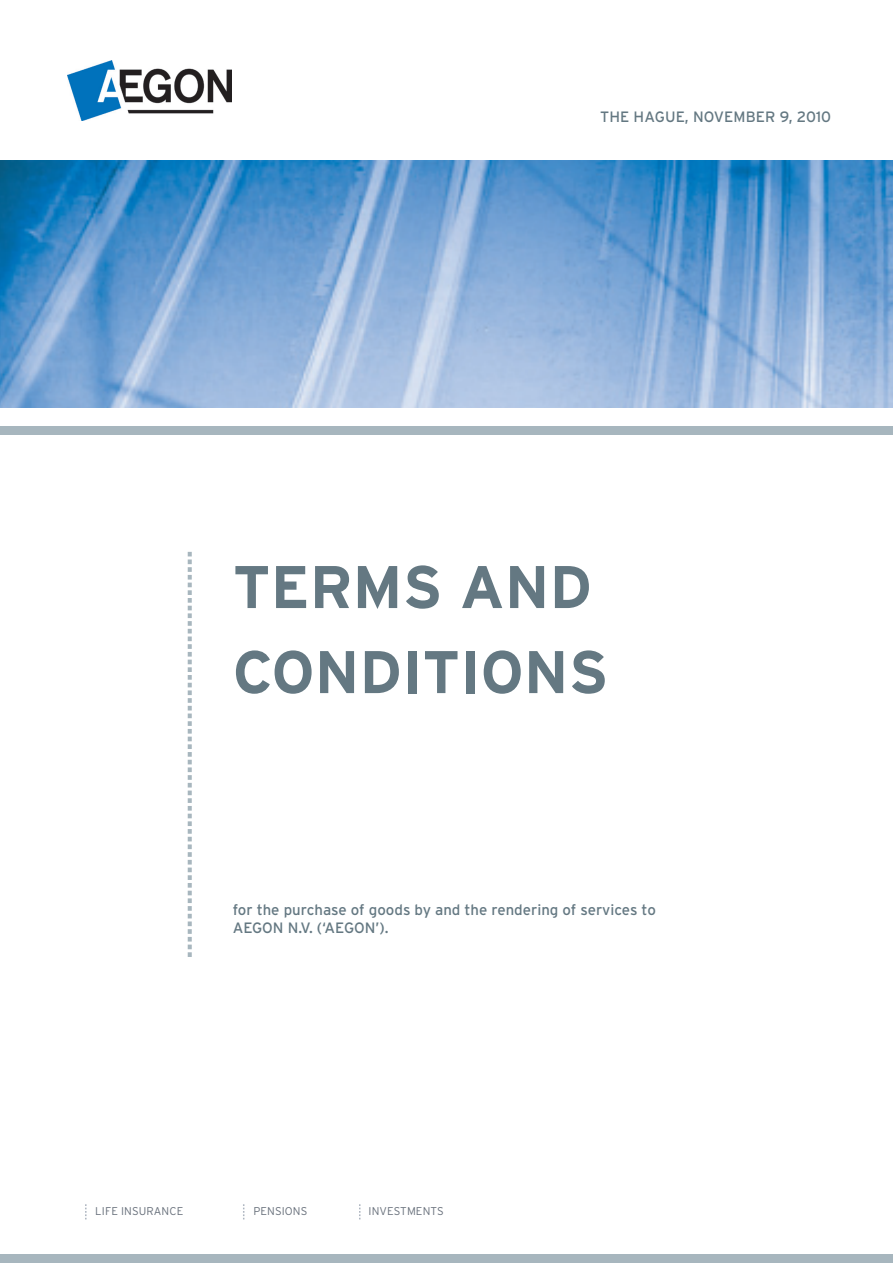
<style>
.page{position:relative;width:893px;height:1263px;background:#fff}
.page>*{position:absolute;margin:0;border:0;box-sizing:border-box;transform-origin:0 0}
.Disclaimer-bullets{font:700 60px/85.1px "Interstate";color:#647882}
.Disclaimer-bullets-2{font:15px "Interstate";color:#647882}
.t1{font:300 11.25px "Interstate";letter-spacing:.01em;color:#69717c}
</style>
<div class="page">
<div style="left:0;top:426px;width:893px;height:9px;background:#a7b6be"></div>
<img style="left:67px;top:61px;width:165px;height:59px">
<svg style="left:188px;top:552px;width:4px;height:405px"></svg>
<img style="left:0;top:160px;width:893px;height:248px">
<div style="left:0;top:1254px;width:893px;height:9px;background:#a7b6be"></div>
<svg style="left:85px;top:1204px;width:2px;height:15px"></svg>
<p class="Disclaimer-bullets-2" style="left:600px;top:108px;width:232px">The Hague, november 9, 2010</p>
<p class="Disclaimer-bullets" style="left:233px;top:544px;width:377px">TERMS AND<br>CONDITIONS</p>
<p class="Disclaimer-bullets-2" style="left:233px;top:901px;width:425px">for the purchase of goods by and the rendering of services to</p>
<p class="Disclaimer-bullets-2" style="left:233px;top:919px;width:11px">AEGON</p>
<p class="Disclaimer-bullets-2" style="left:288px;top:919px;width:48px">N .V. (‘AEGON</p>
<p class="Disclaimer-bullets-2" style="left:375px;top:919px;width:15px">’).</p>
<p class="t1" style="left:95px;top:1205px;width:89px">LIFE INSURANCE</p>
<p class="t1" style="left:253px;top:1205px;width:56px">PENSIONS</p>
<p class="t1" style="left:368px;top:1205px;width:77px">INVESTMENTS</p>
</div>
